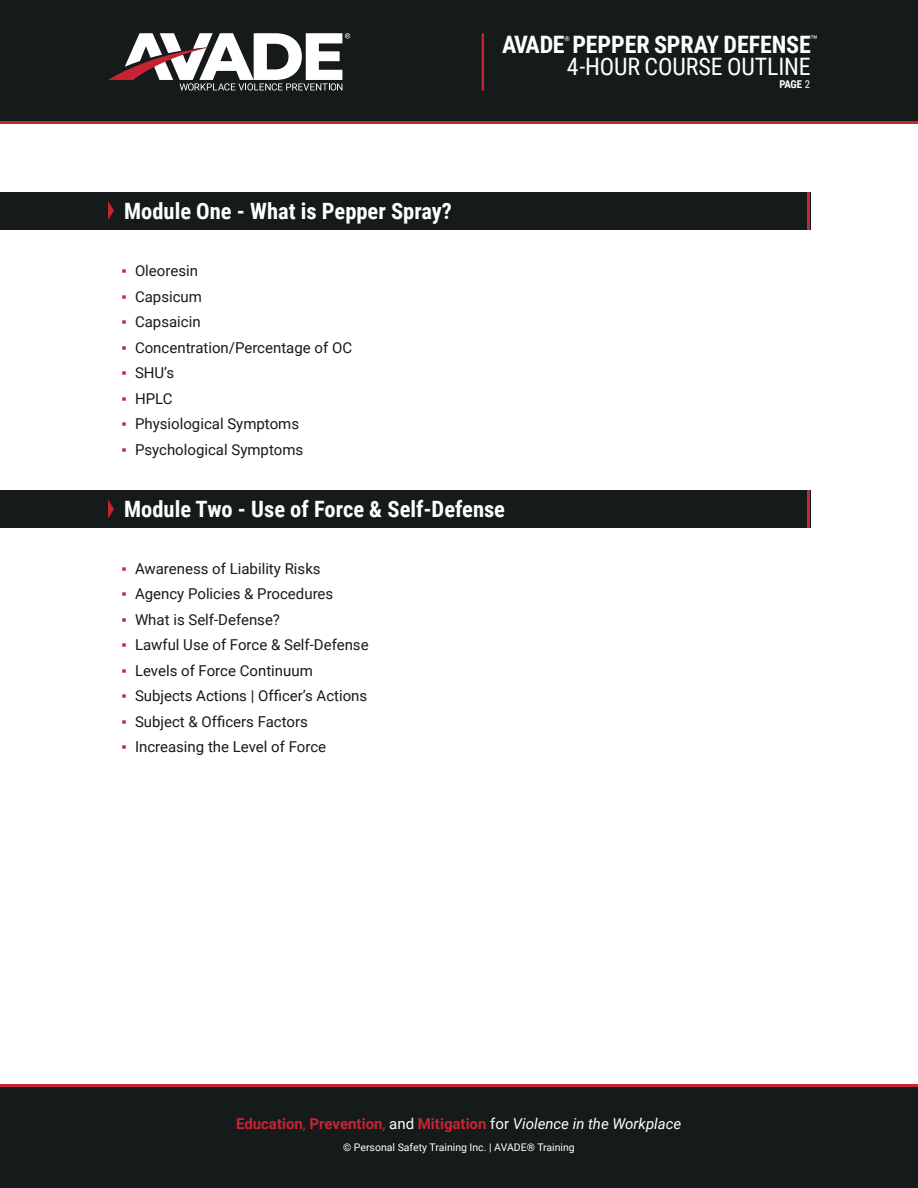
<style>
.page{position:relative;width:918px;height:1188px;background:#fff}
.page>*{position:absolute;margin:0;border:0;box-sizing:border-box;transform-origin:0 0}
.t1{font:700 24px "Roboto Condensed";letter-spacing:-.005em;color:#fff}
.t2{font:24px "Roboto Condensed";letter-spacing:-.005em;color:#fff}
.t3{font:700 22.5px "Roboto Condensed";color:#fff}
.t4{font:15px "Roboto";color:#151a1b}
.t5{font:700 15px "Roboto";color:#c72433}
.t6{font:12px "Roboto";color:#fff}
.t7{font:700 10.8px "Roboto Condensed";color:#fff}
.t8{font:10.5px "Roboto";color:#fff}
.t9{font:700 6.75px "Roboto Condensed";color:#fff}
.s1{font-family:"Arial";color:#c72433}
.s2{font-weight:400}
.s3{font-weight:400;color:#fff}
.s4{font-weight:400;font-style:italic;color:#fff}
</style>
<div class="page">
<div style="left:0;top:10px;width:918px;height:114px;background:#c72433"></div>
<div style="left:0;top:0;width:918px;height:121px;background:#151a1b"></div>
<svg style="left:108px;top:33px;width:242px;height:58px"></svg>
<hr style="left:482px;top:33px;width:2px;height:58px;background:#c72433">
<div style="left:0;top:1084px;width:918px;height:62px;background:#c72433"></div>
<div style="left:0;top:1087px;width:918px;height:101px;background:#151a1b"></div>
<div style="left:0;top:192px;width:810px;height:38px;background:#151a1b"></div>
<hr style="left:808px;top:192px;width:2px;height:38px;background:#c72433">
<svg style="left:108px;top:201px;width:6px;height:19px"></svg>
<div style="left:0;top:491px;width:810px;height:37px;background:#151a1b"></div>
<hr style="left:808px;top:491px;width:2px;height:37px;background:#c72433">
<svg style="left:108px;top:499px;width:6px;height:20px"></svg>
<h1 class="t1" style="left:502px;top:27px;width:310px">AVADE PEPPER SPRAY DEFENSE</h1>
<p class="t6" style="left:811px;top:31px;width:9px">™</p>
<p class="t9" style="left:565px;top:34px;width:7px">®</p>
<h1 class="t2" style="left:567px;top:50px;width:246px">4-HOUR COURSE OUTLINE</h1>
<p class="t3" style="left:124px;top:195px;width:329px">Module One - What is Pepper Spray?</p>
<p class="t4" style="left:122px;top:260px;width:78px"><span class="s1">▪</span> Oleoresin</p>
<p class="t4" style="left:122px;top:286px;width:82px"><span class="s1">▪</span> Capsicum</p>
<p class="t4" style="left:122px;top:311px;width:81px"><span class="s1">▪</span> Capsaicin</p>
<p class="t4" style="left:122px;top:337px;width:232px"><span class="s1">▪</span> Concentration/Percentage of OC</p>
<p class="t4" style="left:122px;top:362px;width:54px"><span class="s1">▪</span> SHU’s</p>
<p class="t4" style="left:122px;top:388px;width:53px"><span class="s1">▪</span> HPLC</p>
<p class="t4" style="left:122px;top:413px;width:179px"><span class="s1">▪</span> Physiological Symptoms</p>
<p class="t4" style="left:122px;top:439px;width:183px"><span class="s1">▪</span> Psychological Symptoms</p>
<p class="t3" style="left:124px;top:493px;width:382px">Module Two - Use of Force &amp; Self-Defense</p>
<p class="t4" style="left:122px;top:558px;width:201px"><span class="s1">▪</span> Awareness of Liability Risks</p>
<p class="t4" style="left:122px;top:584px;width:213px"><span class="s1">▪</span> Agency Policies &amp; Procedures</p>
<p class="t4" style="left:122px;top:609px;width:160px"><span class="s1">▪</span> What is Self-Defense?</p>
<p class="t4" style="left:122px;top:635px;width:249px"><span class="s1">▪</span> Lawful Use of Force &amp; Self-Defense</p>
<p class="t4" style="left:122px;top:660px;width:193px"><span class="s1">▪</span> Levels of Force Continuum</p>
<p class="t4" style="left:122px;top:686px;width:247px"><span class="s1">▪</span> Subjects Actions | Officer’s Actions</p>
<p class="t4" style="left:122px;top:711px;width:188px"><span class="s1">▪</span> Subject &amp; Officers Factors</p>
<p class="t4" style="left:122px;top:737px;width:206px"><span class="s1">▪</span> Increasing the Level of Force</p>
<p class="t7" style="left:779px;top:77px;width:32px">PAGE <span class="s2">2</span></p>
<p class="t5" style="left:236px;top:1113px;width:447px">Education<span class="s2">,</span> Prevention<span class="s2">,</span> <span class="s3">and</span> Mitigation <span class="s3">for</span> <span class="s4">Violence in the Workplace</span></p>
<p class="t8" style="left:343px;top:1139px;width:233px">© Personal Safety Training Inc. | AVADE® Training</p>
</div>
